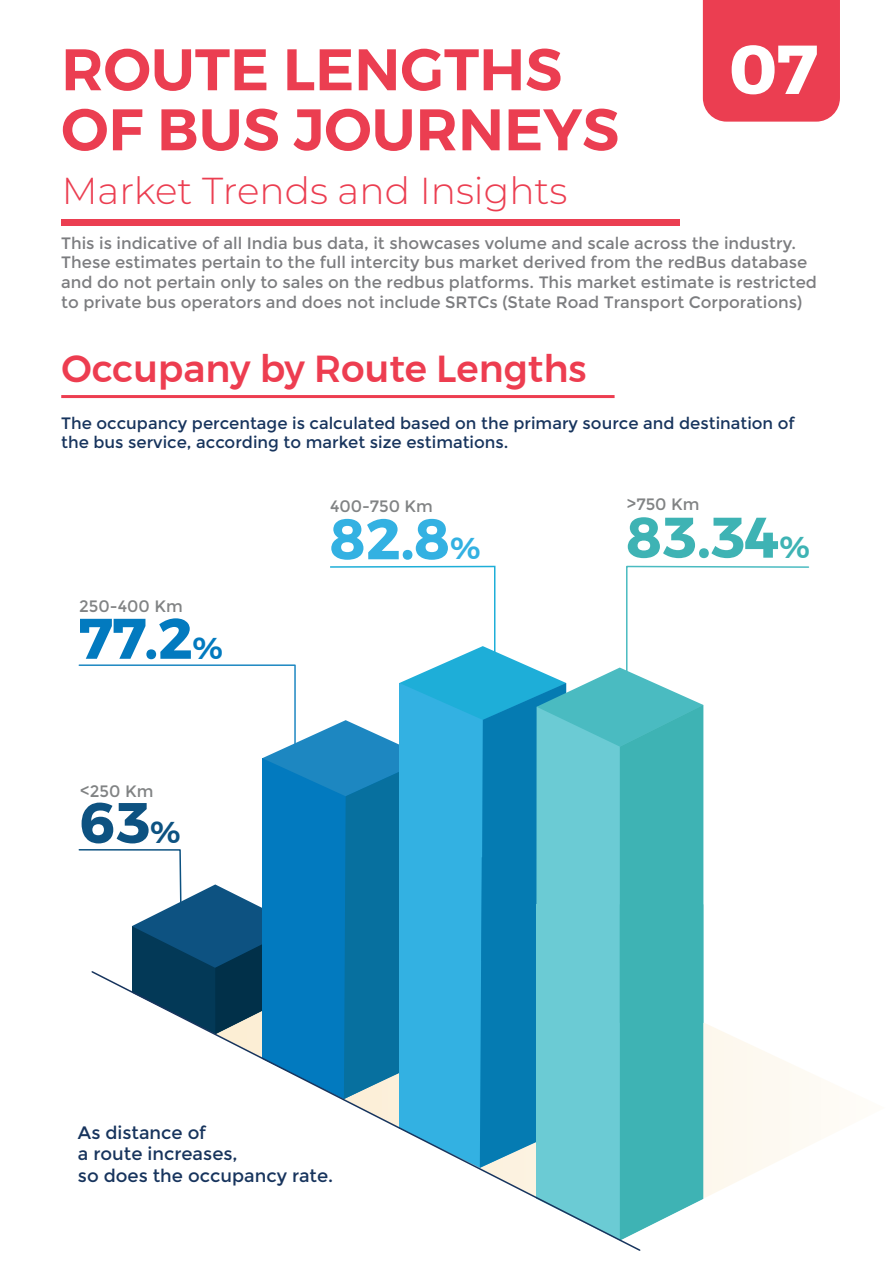
<style>
.page{position:relative;width:893px;height:1262px;background:#fff}
.page>*{position:absolute;margin:0;border:0;box-sizing:border-box;transform-origin:0 0}
.t1{font:700 69px "Montserrat";color:#fff}
.t2{font:600 58.5px/60px "Montserrat";color:#eb3e51}
.t3{font:700 57px "Montserrat";color:#3eb3b4}
.t4{font:700 57px "Montserrat";color:#027abf}
.t5{font:700 57px "Montserrat";color:#33b1e2}
.t6{font:700 57px "Montserrat";color:#0d5281}
.t7{font:100 37.5px "Montserrat";color:#eb3e51}
.t8{font:500 37.5px "Montserrat";color:#ed3d50}
.t9{font:18px/21.6px "Montserrat";color:#17345d}
.t10{font:16.5px/19.8px "Montserrat";color:#6d6e71}
.t11{font:16.5px/19.8px "Montserrat";color:#17345d}
.t12{font:16.5px "Montserrat";color:#818384}
.s1{font-size:30px}
</style>
<div class="page">
<div style="left:61px;top:219px;width:619px;height:7px;background:#eb3e51"></div>
<div style="left:702px;top:0;width:138px;height:122px;background:#eb3e51"></div>
<hr style="left:61px;top:395px;width:553px;height:3px;background:#ed3d50">
<svg style="left:78px;top:565px;width:732px;height:675px"></svg>
<h2 class="t2" style="left:61px;top:39px;width:559px">ROUTE LENGTHS<br>OF BUS JOURNEYS</h2>
<h3 class="t7" style="left:62px;top:166px;width:507px">Market Trends and Insights</h3>
<h1 class="t1" style="left:728px;top:14px;width:91px">07</h1>
<p class="t10" style="left:61px;top:233px;width:757px">This is indicative of all India bus data, it showcases volume and scale across the industry.<br>These estimates pertain to the full intercity bus market derived from the redBus database and do not pertain only to sales on the redbus platforms. This market estimate is restricted to private bus operators and does not include SRTCs (State Road Transport Corporations)</p>
<h3 class="t8" style="left:61px;top:339px;width:527px">Occupany by Route Lengths</h3>
<p class="t11" style="left:61px;top:413px;width:735px">The occupancy percentage is calculated based on the primary source and destination of the bus service, according to market size estimations.</p>
<p class="t12" style="left:330px;top:496px;width:104px">400-750 Km</p>
<p class="t12" style="left:79px;top:596px;width:105px">250-400 Km</p>
<h3 class="t4" style="left:79px;top:593px;width:145px">77.2<span class="s1">%</span></h3>
<p class="t12" style="left:80px;top:781px;width:75px">&lt;250 Km</p>
<h3 class="t6" style="left:80px;top:777px;width:102px">63<span class="s1">%</span></h3>
<h3 class="t5" style="left:330px;top:493px;width:152px">82.8<span class="s1">%</span></h3>
<p class="t9" style="left:78px;top:1121px;width:257px">As distance of<br>a route increases,<br>so does the occupancy rate.</p>
<p class="t12" style="left:626px;top:494px;width:74px">&gt;750 Km</p>
<h3 class="t3" style="left:626px;top:492px;width:185px">83.34<span class="s1">%</span></h3>
</div>
